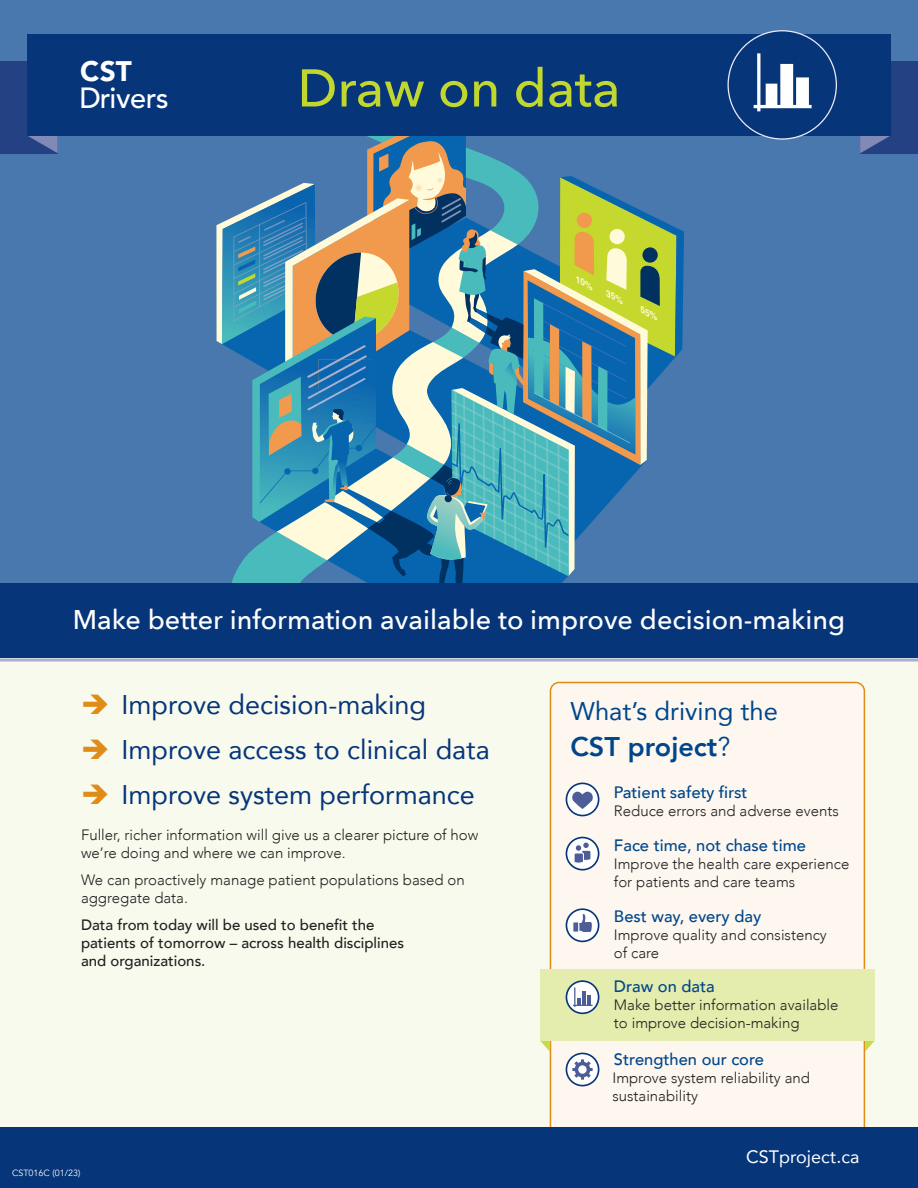
<style>
.page{position:relative;width:918px;height:1188px;background:#fff}
.page>*{position:absolute;margin:0;border:0;box-sizing:border-box;transform-origin:0 0}
.t1{font:500 52.5px "Avenir Next";color:#c1d72f}
.t2{font:500 28.95px "Avenir";letter-spacing:-.02em;color:#fff}
.t3{font:900 28.05px "Avenir";color:#fff}
.t4{font:27px "Avenir";color:#06357a}
.t5{font:500 27px "Avenir Next";color:#fff}
.t6{font:800 27px "Avenir";color:#00468b}
.t7{font:25.5px "Avenir";color:#00468b}
.t8{font:18px "Avenir";color:#fff}
.t9{font:500 16.5px "Avenir";color:#00468b}
.t10{font:500 16.5px "Avenir Next";color:#00468b}
.t11{font:300 15px/18px "Avenir";color:#231f20}
.t12{font:500 15px/18px "Avenir";color:#231f20}
.t13{font:9px "Avenir";color:#fff}
.s1{color:#df8c19}
.s2{font-weight:400}
</style>
<div class="page">
<div style="left:0;top:662px;width:918px;height:465px;background:#f8faee"></div>
<div style="left:0;top:0;width:918px;height:629px;background:#4878ad"></div>
<div style="left:0;top:583px;width:918px;height:75px;background:#06357a"></div>
<div style="left:550px;top:682px;width:314px;height:503px;background:#fdf7ef;border-radius:9px"></div>
<svg style="left:540px;top:1041px;width:10px;height:11px"></svg>
<svg style="left:865px;top:1041px;width:10px;height:11px"></svg>
<div style="left:540px;top:969px;width:335px;height:72px;background:#e4ecae"></div>
<div style="left:0;top:61px;width:58px;height:92px;background:#244183"></div>
<div style="left:860px;top:61px;width:58px;height:92px;background:#244183"></div>
<svg style="left:27px;top:135px;width:31px;height:18px"></svg>
<svg style="left:860px;top:135px;width:31px;height:18px"></svg>
<div style="left:27px;top:34px;width:864px;height:101px;background:#06357a"></div>
<div style="left:728px;top:31px;width:108px;height:108px;background:#06357a;border-radius:50%"></div>
<svg style="left:0;top:658px;width:918px;height:4px;background:#bcc0d6"></svg>
<div style="left:0;top:1127px;width:918px;height:61px;background:#06357a"></div>
<svg style="left:566px;top:783px;width:33px;height:33px"></svg>
<div style="left:566px;top:783px;width:33px;height:33px;border:2px solid #06357a;border-radius:50%"></div>
<svg style="left:571px;top:789px;width:23px;height:20px"></svg>
<svg style="left:566px;top:838px;width:33px;height:32px"></svg>
<div style="left:566px;top:837px;width:33px;height:34px;border:2px solid #06357a;border-radius:50%"></div>
<div style="left:583px;top:842px;width:6px;height:7px;background:#4d5d97;border-radius:50%"></div>
<div style="left:583px;top:842px;width:7px;height:7px;border:1px solid #fff;border-radius:50%"></div>
<div style="left:575px;top:845px;width:7px;height:6px;background:#4d5d97;border-radius:50%"></div>
<div style="left:575px;top:844px;width:7px;height:8px;border:1px solid #fff;border-radius:50%"></div>
<svg style="left:573px;top:850px;width:19px;height:14px"></svg>
<svg style="left:566px;top:909px;width:33px;height:32px"></svg>
<div style="left:566px;top:908px;width:33px;height:34px;border:2px solid #06357a;border-radius:50%"></div>
<svg style="left:573px;top:922px;width:5px;height:10px"></svg>
<svg style="left:578px;top:913px;width:15px;height:20px"></svg>
<svg style="left:566px;top:981px;width:33px;height:32px"></svg>
<div style="left:566px;top:980px;width:33px;height:34px;border:2px solid #06357a;border-radius:50%"></div>
<svg style="left:573px;top:987px;width:20px;height:20px"></svg>
<svg style="left:566px;top:1053px;width:33px;height:33px"></svg>
<div style="left:566px;top:1053px;width:33px;height:33px;border:2px solid #06357a;border-radius:50%"></div>
<svg style="left:572px;top:1059px;width:21px;height:21px"></svg>
<hr style="left:757px;top:53px;width:3px;height:58px;background:#fff">
<hr style="left:754px;top:105px;width:58px;height:3px;background:#fff">
<div style="left:766px;top:84px;width:11px;height:24px;background:#fff"></div>
<div style="left:780px;top:64px;width:13px;height:44px;background:#fff;border:3px solid #fff"></div>
<div style="left:797px;top:79px;width:11px;height:28px;background:#fff"></div>
<div style="left:796px;top:77px;width:13px;height:31px;border:3px solid #fff"></div>
<svg style="left:76px;top:135px;width:608px;height:448px"></svg>
<h3 class="t3" style="left:80px;top:47px;width:53px">CST</h3>
<h2 class="t2" style="left:79px;top:72px;width:91px">Drivers</h2>
<h1 class="t1" style="left:297px;top:44px;width:325px">Draw on data</h1>
<h3 class="t5" style="left:73px;top:596px;width:774px">Make better information available to improve decision-making</h3>
<h3 class="t4" style="left:81px;top:683px;width:347px"><span class="s1">➔</span> Improve decision-making</h3>
<h3 class="t4" style="left:81px;top:728px;width:410px"><span class="s1">➔</span> Improve access to clinical data</h3>
<h3 class="t4" style="left:81px;top:773px;width:395px"><span class="s1">➔</span> Improve system performance</h3>
<p class="t11" style="left:81px;top:826px;width:399px">Fuller, richer information will give us a clearer picture of how we’re doing and where we can improve.</p>
<p class="t11" style="left:81px;top:871px;width:385px">We can proactively manage patient populations based on aggregate data.</p>
<p class="t12" style="left:81px;top:915px;width:325px">Data from today will be used to benefit the patients of tomorrow – across health disciplines and organizations.</p>
<p class="t13" style="left:12px;top:1168px;width:70px">CST016C (01/23)</p>
<h3 class="t7" style="left:570px;top:690px;width:209px">What’s driving the</h3>
<h3 class="t6" style="left:570px;top:725px;width:162px">CST project<span class="s2">?</span></h3>
<p class="t10" style="left:614px;top:778px;width:134px">Patient safety first</p>
<p class="t11" style="left:614px;top:802px;width:226px">Reduce errors and adverse events</p>
<p class="t9" style="left:614px;top:831px;width:193px">Face time, not chase time</p>
<p class="t11" style="left:614px;top:855px;width:237px">Improve the health care experience for patients and care teams</p>
<p class="t9" style="left:614px;top:902px;width:149px">Best way, every day</p>
<p class="t11" style="left:614px;top:925px;width:214px">Improve quality and consistency of care</p>
<p class="t9" style="left:614px;top:972px;width:102px">Draw on data</p>
<p class="t11" style="left:614px;top:996px;width:226px">Make better information available to improve decision-making</p>
<p class="t9" style="left:614px;top:1045px;width:152px">Strengthen our core</p>
<p class="t11" style="left:612px;top:1069px;width:199px">Improve system reliability and sustainability</p>
<p class="t8" style="left:746px;top:1142px;width:115px">CSTproject.ca</p>
</div>
